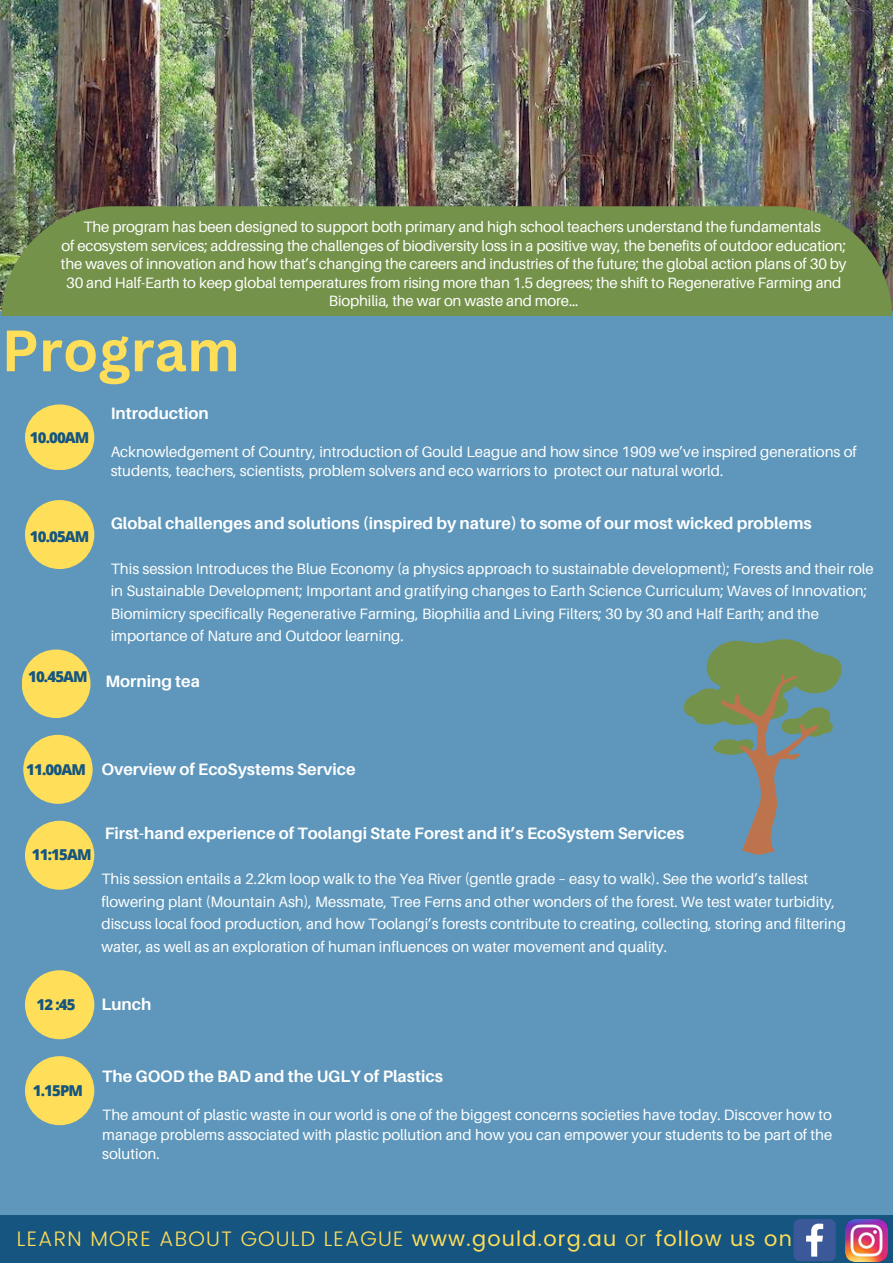
<style>
.page{position:relative;width:893px;height:1263px;background:#5e97bb}
.page>*{position:absolute;margin:0;border:0;box-sizing:border-box;transform-origin:0 0}
.t1{font:700 57px "Canva Sans";color:#ffde59}
.t2{font:300 21px "Poppins";letter-spacing:.055em;color:#ffde59}
.t3{font:700 16.5px "Aileron";color:#fff}
.t4{font:15px/22.5px "Aileron";color:#fff}
.t5{font:800 15px "Open Sans";letter-spacing:-.055em;color:#15557f}
.s1{font-weight:400}
</style>
<div class="page">
<div style="left:25px;top:500px;width:69px;height:69px;background:#ffde59;border-radius:50%"></div>
<div style="left:0;top:1215px;width:893px;height:48px;background:#15557f"></div>
<div style="left:23px;top:735px;width:70px;height:69px;background:#ffde59;border-radius:50%"></div>
<div style="left:22px;top:649px;width:68px;height:69px;background:#ffde59;border-radius:50%"></div>
<div style="left:25px;top:404px;width:69px;height:66px;background:#ffde59;border-radius:50%"></div>
<svg style="left:793px;top:1219px;width:42px;height:42px"></svg>
<img style="left:845px;top:1219px;width:42px;height:42px">
<div style="left:25px;top:821px;width:69px;height:69px;background:#ffde59;border-radius:50%"></div>
<img style="left:0;top:0;width:893px;height:311px">
<div style="left:25px;top:970px;width:69px;height:69px;background:#ffde59;border-radius:50%"></div>
<div style="left:25px;top:1056px;width:69px;height:69px;background:#ffde59;border-radius:50%"></div>
<svg style="left:684px;top:639px;width:158px;height:216px"></svg>
<div style="left:2px;top:206px;width:890px;height:109px;background:#75924b"></div>
<p class="t4" style="left:61px;top:217px;width:787px;line-height:18.6px;text-align:center">The program has been designed to support both primary and high school teachers understand the fundamentals<br>of ecosystem services; addressing the challenges of biodiversity loss in a positive way, the benefits of outdoor education; the waves of innovation and how that’s changing the careers and industries of the future; the global action plans of 30 by 30 and Half-Earth to keep global temperatures from rising more than 1.5 degrees; the shift to Regenerative Farming and Biophilia, the war on waste and more...</p>
<h1 class="t1" style="left:2px;top:310px;width:240px">Program</h1>
<p class="t5" style="left:30px;top:427px;width:61px">10.00AM</p>
<p class="t5" style="left:30px;top:525px;width:61px">10.05AM</p>
<p class="t5" style="left:28px;top:666px;width:61px">10.45AM</p>
<p class="t3" style="left:111px;top:403px;width:99px">Introduction</p>
<p class="t4" style="left:111px;top:442px;width:747px;line-height:19.1px">Acknowledgement of Country, introduction of Gould League and how since 1909 we’ve inspired generations of students, teachers, scientists, problem solvers and eco warriors to protect our natural world.</p>
<p class="t3" style="left:111px;top:513px;width:702px">Global challenges and solutions (inspired by nature) to some of our most wicked problems</p>
<p class="t4" style="left:111px;top:557px;width:764px">This session Introduces the Blue Economy (a physics approach to sustainable development); Forests and their role in Sustainable Development; Important and gratifying changes to Earth Science Curriculum; Waves of Innovation; Biomimicry specifically Regenerative Farming, Biophilia and Living Filters; 30 by 30 and Half Earth; and the importance of Nature and Outdoor learning.</p>
<p class="t3" style="left:105px;top:671px;width:96px">Morning tea</p>
<p class="t5" style="left:26px;top:759px;width:61px">11.00AM</p>
<p class="t3" style="left:101px;top:758px;width:256px">Overview of EcoSystems Service</p>
<p class="t5" style="left:32px;top:844px;width:61px">11:15AM</p>
<p class="t3" style="left:105px;top:823px;width:581px">First-hand experience of Toolangi State Forest and it’s EcoSystem Services</p>
<p class="t4" style="left:101px;top:867px;width:746px">This session entails a 2.2km loop walk to the Yea River (gentle grade – easy to walk). See the world’s tallest flowering plant (Mountain Ash), Messmate, Tree Ferns and other wonders of the forest. We test water turbidity, discuss local food production, and how Toolangi’s forests contribute to creating, collecting, storing and filtering water, as well as an exploration of human influences on water movement and quality.</p>
<p class="t5" style="left:37px;top:994px;width:41px">12 :45</p>
<p class="t3" style="left:101px;top:994px;width:51px">Lunch</p>
<p class="t5" style="left:33px;top:1080px;width:52px">1.15PM</p>
<p class="t3" style="left:102px;top:1066px;width:342px">The GOOD the BAD and the UGLY of Plastics</p>
<p class="t4" style="left:102px;top:1105px;width:731px;line-height:19.1px;text-align:justify">The amount of plastic waste in our world is one of the biggest concerns societies have today. Discover how to manage problems associated with plastic pollution and how you can empower your students to be part of the solution.</p>
<h2 class="t2" style="left:17px;top:1226px;width:776px">LEARN MORE ABOUT GOULD LEAGUE <span class="s1">www.gould.org.au</span> or <span class="s1">follow us on</span></h2>
</div>
